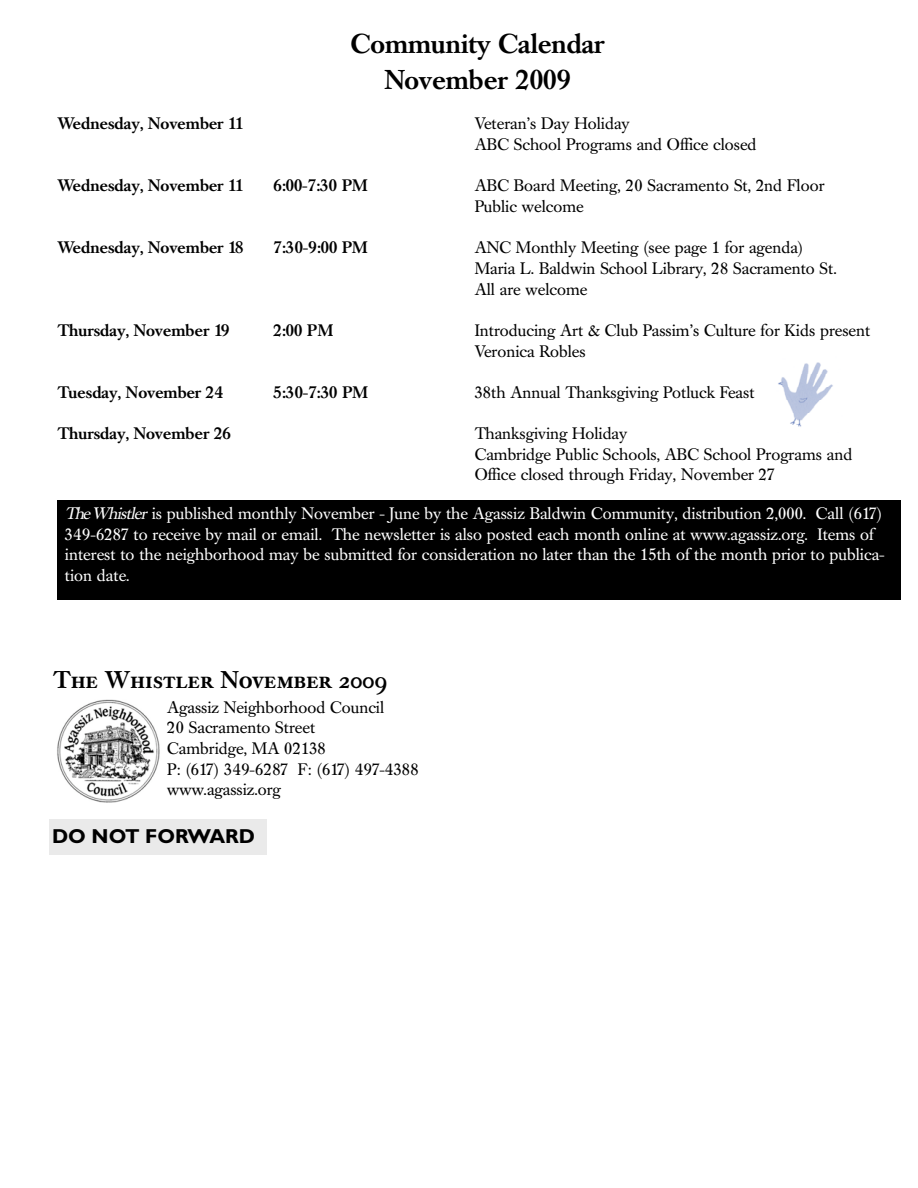
<style>
.page{position:relative;width:918px;height:1188px;background:#fff}
.page>*{position:absolute;margin:0;border:0;box-sizing:border-box;transform-origin:0 0}
.t1{font:500 27px/36px "Caslon Book BE";color:#000;text-align:center}
.t2{font:24px "Caslon Book BE Medium SC";color:#000}
.t3{font:700 20.25px "Gill Sans";color:#000}
.t4{font:16.5px/20.5px "Caslon Book BE";color:#000}
.t5{font:16.5px/20.7px "Caslon Book BE";color:#fff}
.t6{font:500 16.5px "Caslon Book BE";color:#000}
.s1{font-style:italic}
</style>
<div class="page">
<div style="left:57px;top:501px;width:844px;height:99px;background:#000"></div>
<img style="left:57px;top:700px;width:103px;height:103px">
<div style="left:49px;top:819px;width:218px;height:35px;background:#eaeaea"></div>
<img style="left:778px;top:362px;width:55px;height:65px">
<h1 class="t1" style="left:351px;top:28px;width:255px">Community Calendar<br>November 2009</h1>
<p class="t6" style="left:57px;top:117px;width:188px">Wednesday, November 11</p>
<p class="t4" style="left:475px;top:115px;width:283px">Veteran’s Day Holiday<br>ABC School Programs and Office closed</p>
<p class="t4" style="left:475px;top:177px;width:351px">ABC Board Meeting, 20 Sacramento St, 2nd Floor<br>Public welcome</p>
<p class="t4" style="left:475px;top:239px;width:364px">ANC Monthly Meeting (see page 1 for agenda)<br>Maria L. Baldwin School Library, 28 Sacramento St.<br>All are welcome</p>
<p class="t4" style="left:475px;top:321px;width:397px">Introducing Art &amp; Club Passim’s Culture for Kids present<br>Veronica Robles</p>
<p class="t4" style="left:475px;top:383px;width:281px">38th Annual Thanksgiving Potluck Feast</p>
<p class="t4" style="left:475px;top:425px;width:379px">Thanksgiving Holiday<br>Cambridge Public Schools, ABC School Programs and<br>Office closed through Friday, November 27</p>
<p class="t5" style="left:65px;top:505px;width:821px"><span class="s1">TheWhistler</span>is published monthly November - June by the Agassiz Baldwin Community, distribution 2,000. Call (617)<br>349-6287 to receive by mail or email. The newsletter is also posted each month online at www.agassiz.org. Items of interest to the neighborhood may be submitted for consideration no later than the 15th of the month prior to publica&shy;tion date.</p>
<p class="t6" style="left:57px;top:179px;width:188px">Wednesday, November 11</p>
<p class="t6" style="left:273px;top:179px;width:96px">6:00-7:30 PM</p>
<p class="t6" style="left:57px;top:241px;width:188px">Wednesday, November 18</p>
<p class="t6" style="left:273px;top:241px;width:96px">7:30-9:00 PM</p>
<p class="t6" style="left:57px;top:323px;width:174px">Thursday, November 19</p>
<p class="t6" style="left:273px;top:323px;width:61px">2:00 PM</p>
<p class="t6" style="left:57px;top:385px;width:167px">Tuesday, November 24</p>
<p class="t6" style="left:273px;top:385px;width:96px">5:30-7:30 PM</p>
<p class="t6" style="left:57px;top:427px;width:175px">Thursday, November 26</p>
<h2 class="t2" style="left:53px;top:670px;width:336px">The Whistler November 2009</h2>
<p class="t4" style="left:167px;top:698px;width:253px">Agassiz Neighborhood Council<br>20 Sacramento Street<br>Cambridge, MA 02138<br>P: (617) 349-6287 F: (617) 497-4388 www.agassiz.org</p>
<p class="t3" style="left:52px;top:829px;width:205px">DO NOT FORWARD</p>
</div>
